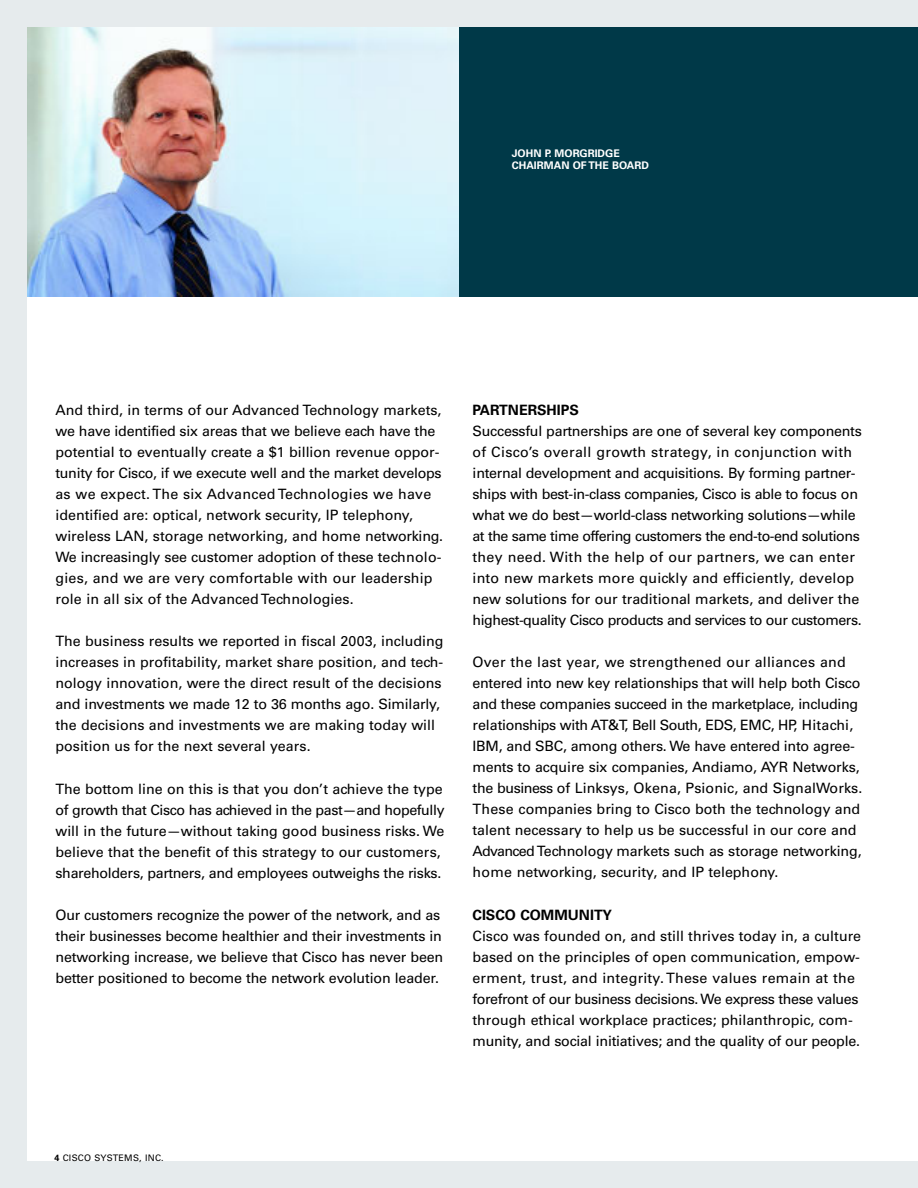
<style>
.page{position:relative;width:918px;height:1188px;background:#e6ebed}
.page>*{position:absolute;margin:0;border:0;box-sizing:border-box;transform-origin:0 0}
.t1{font:14.25px/21px "Univers";color:#000}
.t2{font:14.25px/21px "Univers";letter-spacing:-.02em;color:#000}
.t3{font:700 14.25px "Univers";color:#000}
.t4{font:700 10.5px/12px "Univers";color:#fff}
.t5{font:9px "Univers";letter-spacing:.03em;color:#000}
.s1{font-weight:700}
</style>
<div class="page">
<div style="left:27px;top:297px;width:891px;height:864px;background:#fff"></div>
<div style="left:27px;top:27px;width:891px;height:270px;background:#003948"></div>
<img style="left:27px;top:27px;width:432px;height:270px">
<p class="t4" style="left:512px;top:148px;width:139px">JOHN P. MORGRIDGE<br>CHAIRMAN OF THE BOARD</p>
<p class="t1" style="left:56px;top:400px;width:389px">And third, in terms of our Advanced Technology markets, we have identified six areas that we believe each have the potential to eventually create a $1 billion revenue oppor&shy;tunity for Cisco, if we execute well and the market develops as we expect. The six Advanced Technologies we have identified are: optical, network security, IP telephony, wireless LAN, storage networking, and home networking.<br>We increasingly see customer adoption of these technolo&shy;gies, and we are very comfortable with our leadership role in all six of the Advanced Technologies.</p>
<p class="t1" style="left:56px;top:632px;width:390px">The business results we reported in fiscal 2003, including increases in profitability, market share position, and tech&shy;nology innovation, were the direct result of the decisions and investments we made 12 to 36 months ago. Similarly, the decisions and investments we are making today will position us for the next several years.</p>
<p class="t1" style="left:56px;top:780px;width:391px">The bottom line on this is that you don’t achieve the type of growth that Cisco has achieved in the past—and hopefully will in the future—without taking good business risks. We believe that the benefit of this strategy to our customers, shareholders, partners, and employees outweighs the risks.</p>
<p class="t1" style="left:56px;top:906px;width:389px">Our customers recognize the power of the network, and as their businesses become healthier and their investments in networking increase, we believe that Cisco has never been better positioned to become the network evolution leader.</p>
<p class="t3" style="left:473px;top:404px;width:108px">PARTNERSHIPS</p>
<p class="t2" style="left:473px;top:421px;width:391px">Successful partnerships are one of several key components of Cisco’s overall growth strategy, in conjunction with internal development and acquisitions. By forming partner&shy;ships with best-in-class companies, Cisco is able to focus on what we do best—world-class networking solutions—while at the same time offering customers the end-to-end solutions they need. With the help of our partners, we can enter into new markets more quickly and efficiently, develop new solutions for our traditional markets, and deliver the highest-quality Cisco products and services to our customers.</p>
<p class="t1" style="left:473px;top:653px;width:391px">Over the last year, we strengthened our alliances and entered into new key relationships that will help both Cisco and these companies succeed in the marketplace, including relationships with AT&amp;T, Bell South, EDS, EMC, HP, Hitachi, IBM, and SBC, among others. We have entered into agree&shy;ments to acquire six companies, Andiamo, AYR Networks, the business of Linksys, Okena, Psionic, and SignalWorks.<br>These companies bring to Cisco both the technology and talent necessary to help us be successful in our core and Advanced Technology markets such as storage networking, home networking, security, and IP telephony.</p>
<p class="t3" style="left:473px;top:910px;width:141px">CISCO COMMUNITY</p>
<p class="t1" style="left:473px;top:927px;width:390px">Cisco was founded on, and still thrives today in, a culture based on the principles of open communication, empow&shy;erment, trust, and integrity. These values remain at the forefront of our business decisions. We express these values through ethical workplace practices; philanthropic, com&shy;munity, and social initiatives; and the quality of our people.</p>
<p class="t5" style="left:54px;top:1155px;width:111px"><span class="s1">4</span> CISCO SYSTEMS, INC.</p>
</div>
